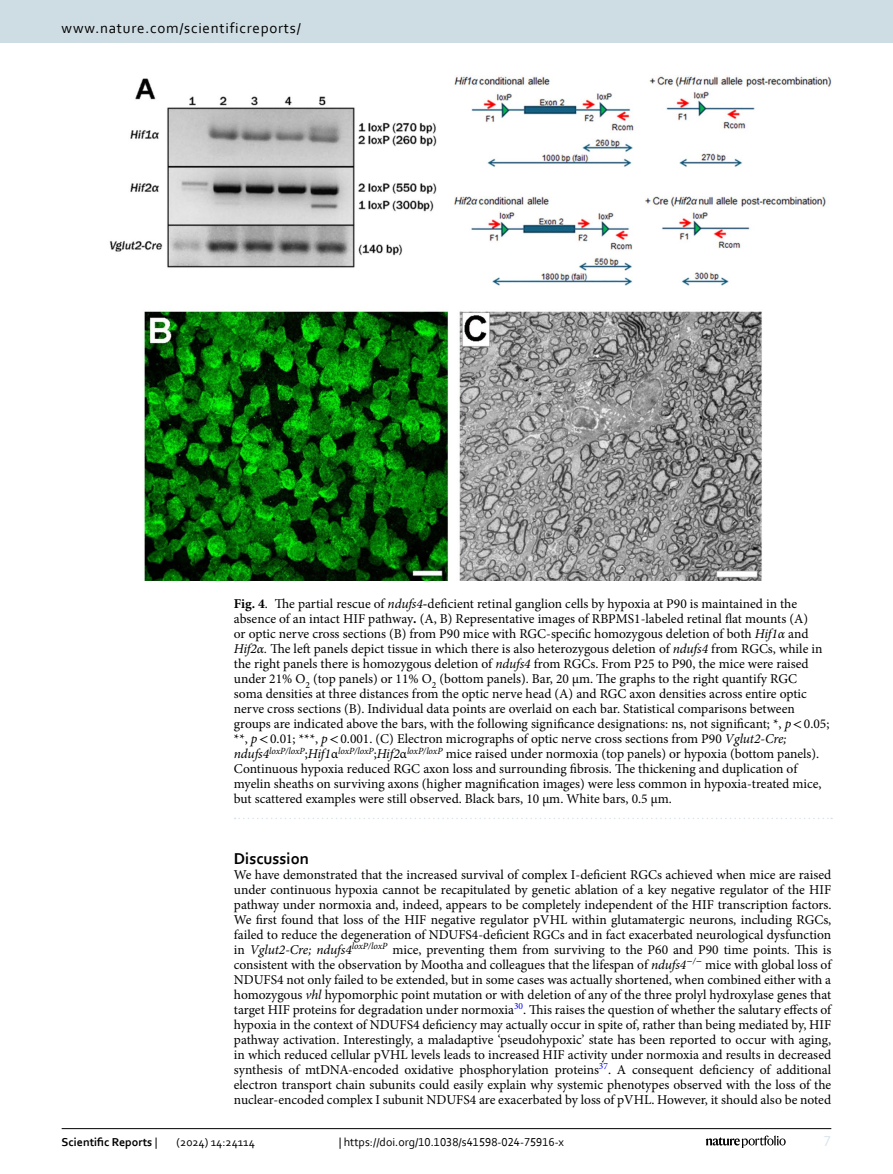
<style>
.page{position:relative;width:893px;height:1174px;background:#fff}
.page>*{position:absolute;margin:0;border:0;box-sizing:border-box;transform-origin:0 0}
.Head_1{font:700 16.5px "Corbel";color:#000}
.t1{font:15px "Corbel";letter-spacing:.05em;color:#000}
.t2{font:15px "Corbel";color:#d9e4eb}
.Body_Text{font:13.5px/15px "Minion Pro";color:#000;text-align:justify}
.Figure_Caption{font:13.5px/15px "Minion Pro";color:#000}
.t3{font:12px "Corbel";color:#000}
.t4{font:700 12px "Corbel";color:#000}
.s1{font-weight:700}
.s2{font-style:italic}
.s3{font-family:"STIX"}
.s4{font-weight:400}
</style>
<div class="page">
<img style="left:109px;top:76px;width:722px;height:504px">
<svg style="left:235px;top:817px;width:597px;height:2px"></svg>
<hr style="left:62px;top:1128px;width:769px;height:1px;background:#000">
<svg style="left:706px;top:1135px;width:80px;height:12px"></svg>
<div style="left:0;top:0;width:893px;height:43px;background:#cedde4"></div>
<p class="t1" style="left:62px;top:18px;width:241px">www.nature.com/scientificreports/</p>
<p class="Figure_Caption" style="left:234px;top:596px;width:597px"><span class="s1">Fig. 4</span>. The partial rescue of <span class="s2">ndufs4</span><span class="s1">-</span>deficient retinal ganglion cells by hypoxia at P90 is maintained in the absence of an intact HIF pathway<span class="s1">.</span> (A, B) Representative images of RBPMS1-labeled retinal flat mounts (A)<br>or optic nerve cross sections (B) from P90 mice with RGC-specific homozygous deletion of both <span class="s2">Hif1α</span> and <span class="s2">Hif2α.</span> The left panels depict tissue in which there is also heterozygous deletion of <span class="s2">ndufs4</span> from RGCs, while in the right panels there is homozygous deletion of <span class="s2">ndufs4</span> from RGCs. From P25 to P90, the mice were raised under 21% O<sub>2</sub> (top panels) or 11% O<sub>2</sub> (bottom panels). Bar, 20 μm. The graphs to the right quantify RGC<br>soma densities at three distances from the optic nerve head (A) and RGC axon densities across entire optic nerve cross sections (B). Individual data points are overlaid on each bar. Statistical comparisons between groups are indicated above the bars, with the following significance designations: ns, not significant; *, <span class="s2">p</span><span class="s3">&lt;</span>0.05; **, <span class="s2">p</span><span class="s3">&lt;</span>0.01; ***, <span class="s2">p</span><span class="s3">&lt;</span>0.001. (C) Electron micrographs of optic nerve cross sections from P90 <span class="s2">Vglut2-Cre; ndufs4</span><sup>loxP/loxP</sup>;<span class="s2">Hif1</span>α<sup>loxP/loxP</sup>;<span class="s2">Hif2</span>α<sup>loxP/loxP</sup> mice raised under normoxia (top panels) or hypoxia (bottom panels).<br>Continuous hypoxia reduced RGC axon loss and surrounding fibrosis. The thickening and duplication of myelin sheaths on surviving axons (higher magnification images) were less common in hypoxia-treated mice, but scattered examples were still observed. Black bars, 10 μm. White bars, 0.5 μm.</p>
<p class="Head_1" style="left:234px;top:848px;width:77px">Discussion</p>
<p class="Body_Text" style="left:234px;top:866px;width:599px">We have demonstrated that the increased survival of complex I-deficient RGCs achieved when mice are raised under continuous hypoxia cannot be recapitulated by genetic ablation of a key negative regulator of the HIF pathway under normoxia and, indeed, appears to be completely independent of the HIF transcription factors.<br>We first found that loss of the HIF negative regulator pVHL within glutamatergic neurons, including RGCs, failed to reduce the degeneration of NDUFS4-deficient RGCs and in fact exacerbated neurological dysfunction in <span class="s2">Vglut2-Cre; ndufs4</span><sup>loxP/loxP</sup> mice, preventing them from surviving to the P60 and P90 time points. This is consistent with the observation by Mootha and colleagues that the lifespan of <span class="s2">ndufs4</span><sup>−</sup><sup>/</sup><sup>−</sup> mice with global loss of NDUFS4 not only failed to be extended, but in some cases was actually shortened, when combined either with a homozygous <span class="s2">vhl</span> hypomorphic point mutation or with deletion of any of the three prolyl hydroxylase genes that target HIF proteins for degradation under normoxia<sup>30</sup>. This raises the question of whether the salutary effects of hypoxia in the context of NDUFS4 deficiency may actually occur in spite of, rather than being mediated by, HIF pathway activation. Interestingly, a maladaptive ‘pseudohypoxic’ state has been reported to occur with aging, in which reduced cellular pVHL levels leads to increased HIF activity under normoxia and results in decreased synthesis of mtDNA-encoded oxidative phosphorylation proteins<sup>37</sup>. A consequent deficiency of additional electron transport chain subunits could easily explain why systemic phenotypes observed with the loss of the nuclear-encoded complex I subunit NDUFS4 are exacerbated by loss of pVHL. However, it should also be noted</p>
<p class="t4" style="left:62px;top:1134px;width:97px">Scientific Reports <span class="s4">|</span></p>
<p class="t3" style="left:177px;top:1134px;width:80px">(2024) 14:24114</p>
<p class="t3" style="left:339px;top:1134px;width:227px">| https://doi.org/10.1038/s41598-024-75916-x</p>
<p class="t2" style="left:824px;top:1132px;width:9px">7</p>
</div>
